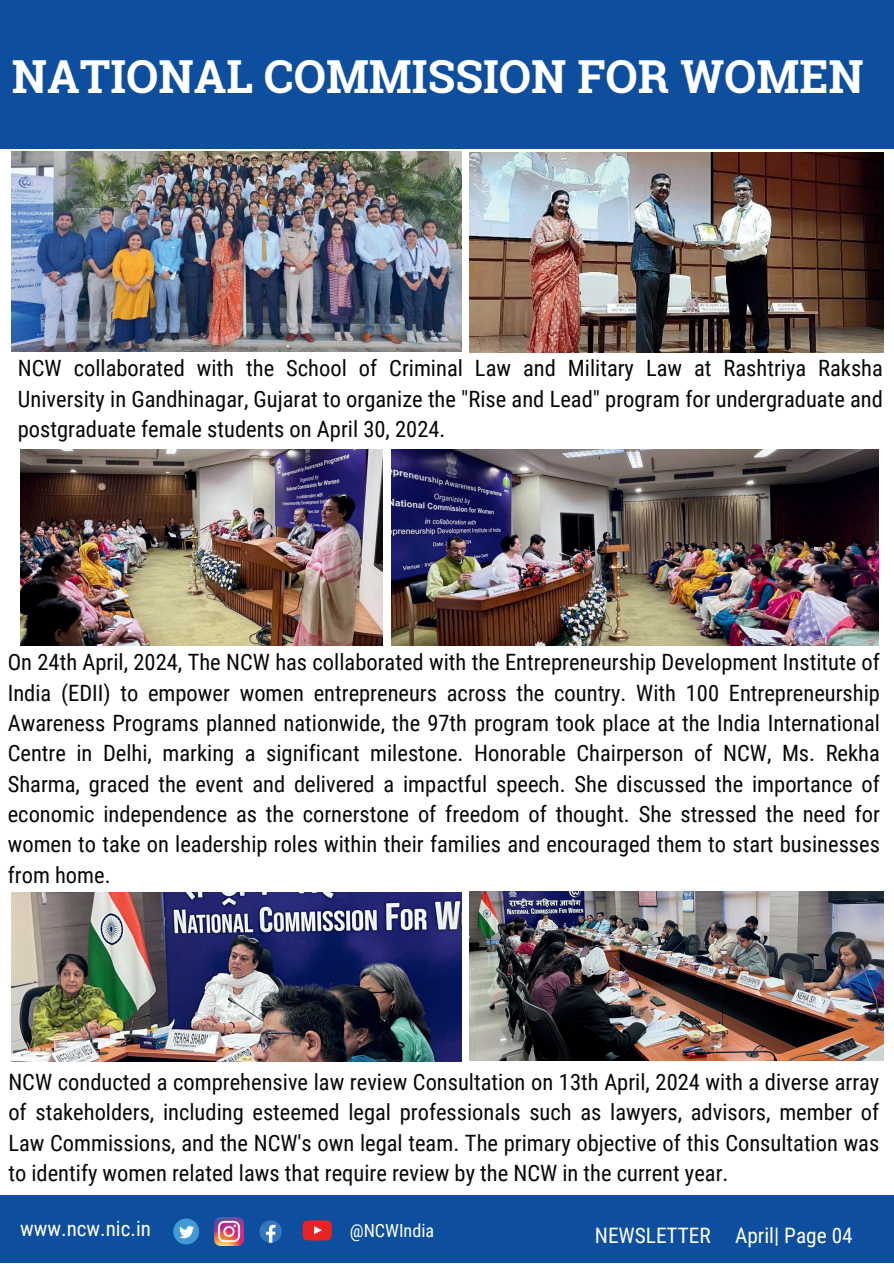
<style>
.page{position:relative;width:894px;height:1264px;background:#fff}
.page>*{position:absolute;margin:0;border:0;box-sizing:border-box;transform-origin:0 0}
.t1{font:700 48.6px "Roboto Slab";color:#fff}
.t2{font:700 45.6px "Roboto Slab";color:#fff}
.t3{font:22.5px/30.3px "Roboto Condensed";color:#080704;text-align:justify}
.t4{font:21.3px "Roboto Condensed";color:#fff}
.t5{font:21px "Roboto Condensed";color:#fff}
.t6{font:18.15px "Roboto Condensed";color:#fff}
</style>
<div class="page">
<div style="left:0;top:1195px;width:893px;height:68px;background:#0d4f9e"></div>
<svg style="left:173px;top:1218px;width:26px;height:26px"></svg>
<img style="left:215px;top:1217px;width:28px;height:28px">
<svg style="left:259px;top:1220px;width:23px;height:22px"></svg>
<svg style="left:302px;top:1220px;width:30px;height:20px"></svg>
<div style="left:0;top:0;width:893px;height:148px;background:#0d4f9e"></div>
<img style="left:469px;top:152px;width:414px;height:200px">
<img style="left:12px;top:151px;width:449px;height:201px">
<img style="left:20px;top:449px;width:362px;height:196px">
<img style="left:392px;top:449px;width:486px;height:196px">
<img style="left:12px;top:893px;width:449px;height:168px">
<img style="left:469px;top:891px;width:414px;height:169px">
<h1 class="t1" style="left:116px;top:23px;width:702px">NATIONAL COMMISSION FOR</h1>
<h2 class="t2" style="left:12px;top:46px;width:853px">NATIONAL COMMISSION FOR WOMEN</h2>
<p class="t3" style="left:18px;top:352px;width:866px">NCW collaborated with the School of Criminal Law and Military Law at Rashtriya Raksha University in Gandhinagar, Gujarat to organize the "Rise and Lead" program for undergraduate and postgraduate female students on April 30, 2024.</p>
<p class="t3" style="left:8px;top:646px;width:873px">On 24th April, 2024, The NCW has collaborated with the Entrepreneurship Development Institute of India (EDII) to empower women entrepreneurs across the country. With 100 Entrepreneurship Awareness Programs planned nationwide, the 97th program took place at the India International Centre in Delhi, marking a significant milestone. Honorable Chairperson of NCW, Ms. Rekha Sharma, graced the event and delivered a impactful speech. She discussed the importance of economic independence as the cornerstone of freedom of thought. She stressed the need for women to take on leadership roles within their families and encouraged them to start businesses from home.</p>
<p class="t3" style="left:8px;top:1066px;width:872px">NCW conducted a comprehensive law review Consultation on 13th April, 2024 with a diverse array of stakeholders, including esteemed legal professionals such as lawyers, advisors, member of Law Commissions, and the NCW's own legal team. The primary objective of this Consultation was to identify women related laws that require review by the NCW in the current year.</p>
<p class="t5" style="left:20px;top:1213px;width:132px">www.ncw.nic.in</p>
<p class="t6" style="left:349px;top:1217px;width:86px">@NCWIndia</p>
<p class="t4" style="left:594px;top:1220px;width:259px">NEWSLETTER April| Page 04</p>
</div>
